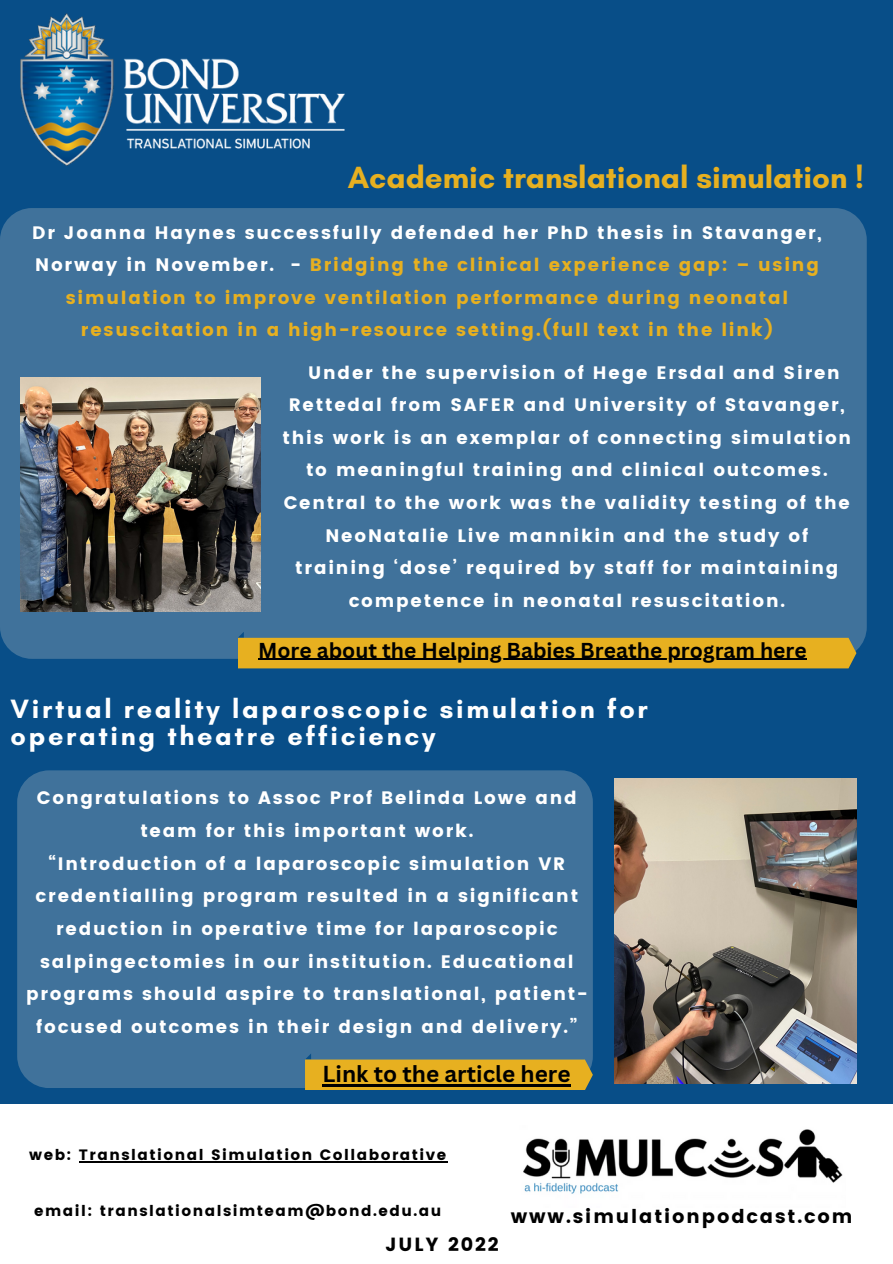
<style>
.page{position:relative;width:893px;height:1264px;background:#fff}
.page>*{position:absolute;margin:0;border:0;box-sizing:border-box;transform-origin:0 0}
.t1{font:700 31.2px "Glacial Indifference";color:#e7b020}
.t2{font:700 27px/27px "Glacial Indifference";letter-spacing:.1em;color:#fff}
.t3{font:700 22.5px "Canva Sans";color:#000}
.t4{font:700 21px "Canva Sans";color:#000}
.t5{font:19.05px "Poppins";letter-spacing:.1em;color:#000}
.t6{font:18px/32.7px "Poppins";letter-spacing:.1em;color:#fff;text-align:center}
.t7{font:18px/32.7px "Poppins";letter-spacing:.1em;color:#e7b020;text-align:center}
.t8{font:15px "Poppins";letter-spacing:.1em;color:#000}
.s1{color:#fff}
</style>
<div class="page">
<div style="left:0;top:0;width:892px;height:1263px;background:#084e88"></div>
<div style="left:0;top:1104px;width:892px;height:159px;background:#fff"></div>
<img style="left:523px;top:1129px;width:320px;height:65px">
<img style="left:21px;top:13px;width:323px;height:152px">
<div style="left:0;top:208px;width:866px;height:451px;background:#40729b;border-radius:32px"></div>
<div style="left:17px;top:770px;width:576px;height:318px;background:#40729b;border-radius:32px"></div>
<img style="left:21px;top:377px;width:240px;height:234px">
<img style="left:615px;top:778px;width:241px;height:305px">
<svg style="left:305px;top:1054px;width:288px;height:36px"></svg>
<hr style="left:79px;top:1160px;width:368px;height:2px;background:#000">
<svg style="left:238px;top:632px;width:618px;height:36px;background:#c4a134"></svg>
<hr style="left:258px;top:658px;width:548px;height:1px;background:#000">
<hr style="left:322px;top:1084px;width:249px;height:2px;background:#000">
<p class="t1" style="left:348px;top:158px;width:517px">Academic translational simulation !</p>
<p class="t6" style="left:32px;top:216px;width:791px">Dr Joanna Haynes successfully defended her PhD thesis in Stavanger,</p>
<p class="t7" style="left:35px;top:248px;width:785px"><span class="s1">Norway in November. -</span> Bridging the clinical experience gap: – using simulation to improve ventilation performance during neonatal</p>
<p class="t7" style="left:81px;top:314px;width:693px">resuscitation in a high-resource setting.(full text in the link)</p>
<p class="t6" style="left:308px;top:356px;width:533px">Under the supervision of Hege Ersdal and Siren</p>
<p class="t6" style="left:289px;top:388px;width:557px">Rettedal from SAFER and University of Stavanger,</p>
<p class="t6" style="left:282px;top:421px;width:570px">this work is an exemplar of connecting simulation</p>
<p class="t6" style="left:306px;top:454px;width:523px">to meaningful training and clinical outcomes.</p>
<p class="t6" style="left:284px;top:486px;width:567px">Central to the work was the validity testing of the</p>
<p class="t6" style="left:325px;top:519px;width:484px">NeoNatalie Live mannikin and the study of</p>
<p class="t6" style="left:295px;top:552px;width:544px">training ‘dose’ required by staff for maintaining</p>
<p class="t6" style="left:348px;top:584px;width:438px">competence in neonatal resuscitation.</p>
<p class="t4" style="left:258px;top:635px;width:550px">More about the Helping Babies Breathe program here</p>
<p class="t2" style="left:11px;top:694px;width:638px">Virtual reality laparoscopic simulation for operating theatre efficiency</p>
<p class="t6" style="left:37px;top:781px;width:541px">Congratulations to Assoc Prof Belinda Lowe and team for this important work.</p>
<p class="t6" style="left:26px;top:847px;width:563px">“Introduction of a laparoscopic simulation VR credentialling program resulted in a significant reduction in operative time for laparoscopic salpingectomies in our institution. Educational programs should aspire to translational, patient&shy;focused outcomes in their design and delivery.”</p>
<p class="t3" style="left:322px;top:1058px;width:249px">Link to the article here</p>
<p class="t8" style="left:29px;top:1145px;width:418px">web: Translational Simulation Collaborative</p>
<p class="t8" style="left:34px;top:1201px;width:408px">email: translationalsimteam@bond.edu.au</p>
<p class="t5" style="left:510px;top:1205px;width:343px">www.simulationpodcast.com</p>
<p class="t5" style="left:385px;top:1233px;width:115px">JULY 2022</p>
</div>
